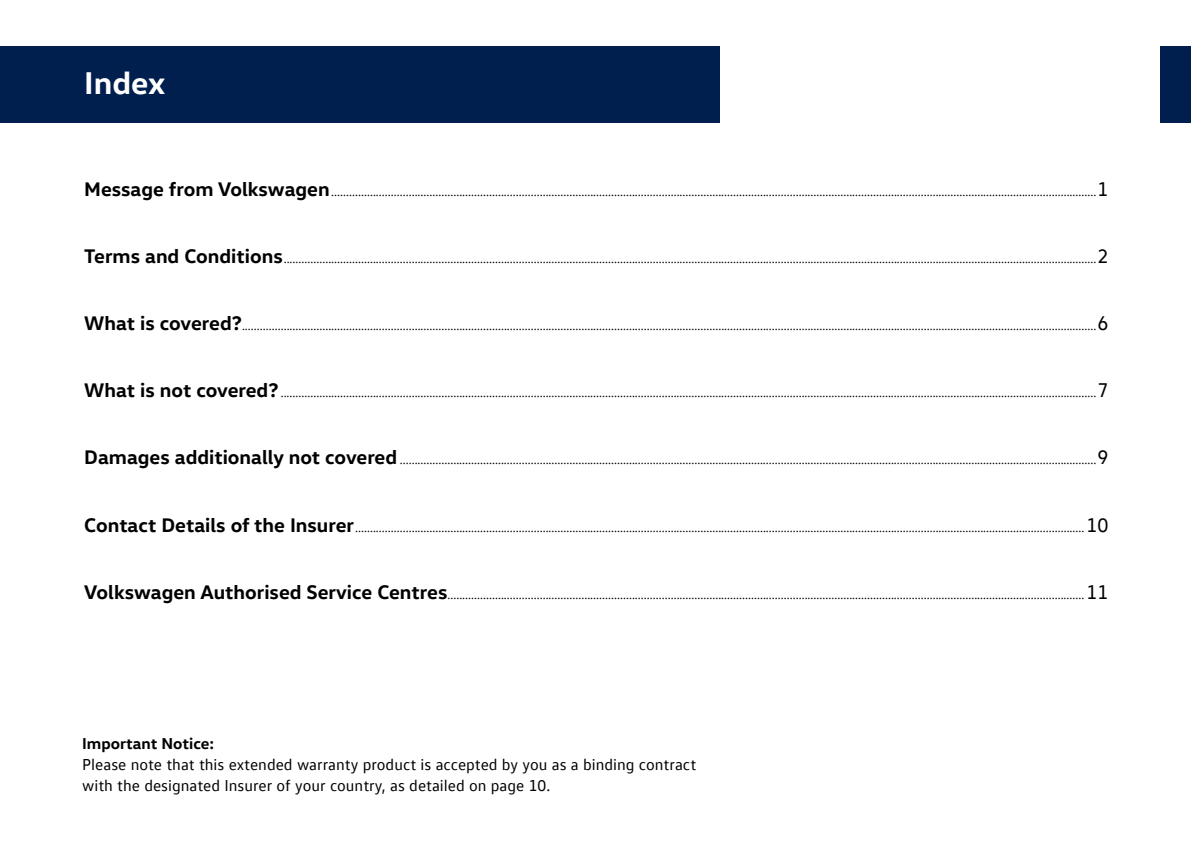
<style>
.page{position:relative;width:1191px;height:851px;background:#fff}
.page>*{position:absolute;margin:0;border:0;box-sizing:border-box;transform-origin:0 0}
.t1{font:700 32px "VW Head";color:#fff}
.t2{font:16px/21px "VW Text Office";color:#000}
.t3{font:700 16px "VW Head";color:#000}
.t4{font:12px "VW Text Office";color:#000}
.s1{font-family:"VW Head";font-weight:700;font-size:20px}
.s2{font-size:20px}
</style>
<div class="page">
<div style="left:0;top:46px;width:719px;height:77px;background:#001f4f"></div>
<div style="left:1160px;top:46px;width:31px;height:77px;background:#001f4f"></div>
<h1 class="t1" style="left:84px;top:62px;width:83px">Index</h1>
<p class="t4" style="left:84px;top:184px;width:1026px"><span class="s1">Message from Volkswagen</span>.................................................................................................................................................................................................................................................................<span class="s2">1</span></p>
<p class="t4" style="left:84px;top:251px;width:1025px"><span class="s1">Terms and Conditions</span>.................................................................................................................................................................................................................................................................................<span class="s2">2</span></p>
<p class="t4" style="left:84px;top:318px;width:1025px"><span class="s1">What is covered?</span>...............................................................................................................................................................................................................................................................................................<span class="s2">6</span></p>
<p class="t4" style="left:84px;top:385px;width:1025px"><span class="s1">What is not covered?</span> ..................................................................................................................................................................................................................................................................................<span class="s2">7</span></p>
<p class="t4" style="left:84px;top:453px;width:1025px"><span class="s1">Damages additionally not covered</span> ..........................................................................................................................................................................................................................................<span class="s2">9</span></p>
<p class="t4" style="left:84px;top:520px;width:1026px"><span class="s1">Contact Details of the Insurer</span>..................................................................................................................................................................................................................................................... <span class="s2">10</span></p>
<p class="t4" style="left:84px;top:587px;width:1025px"><span class="s1">Volkswagen Authorised Service Centres</span>...................................................................................................................................................................................................................... <span class="s2">11</span></p>
<h2 class="t3" style="left:82px;top:732px;width:133px">Important Notice:</h2>
<h2 class="t2" style="left:82px;top:753px;width:615px">Please note that this extended warranty product is accepted by you as a binding contract with the designated Insurer of your country, as detailed on page 10.</h2>
</div>
